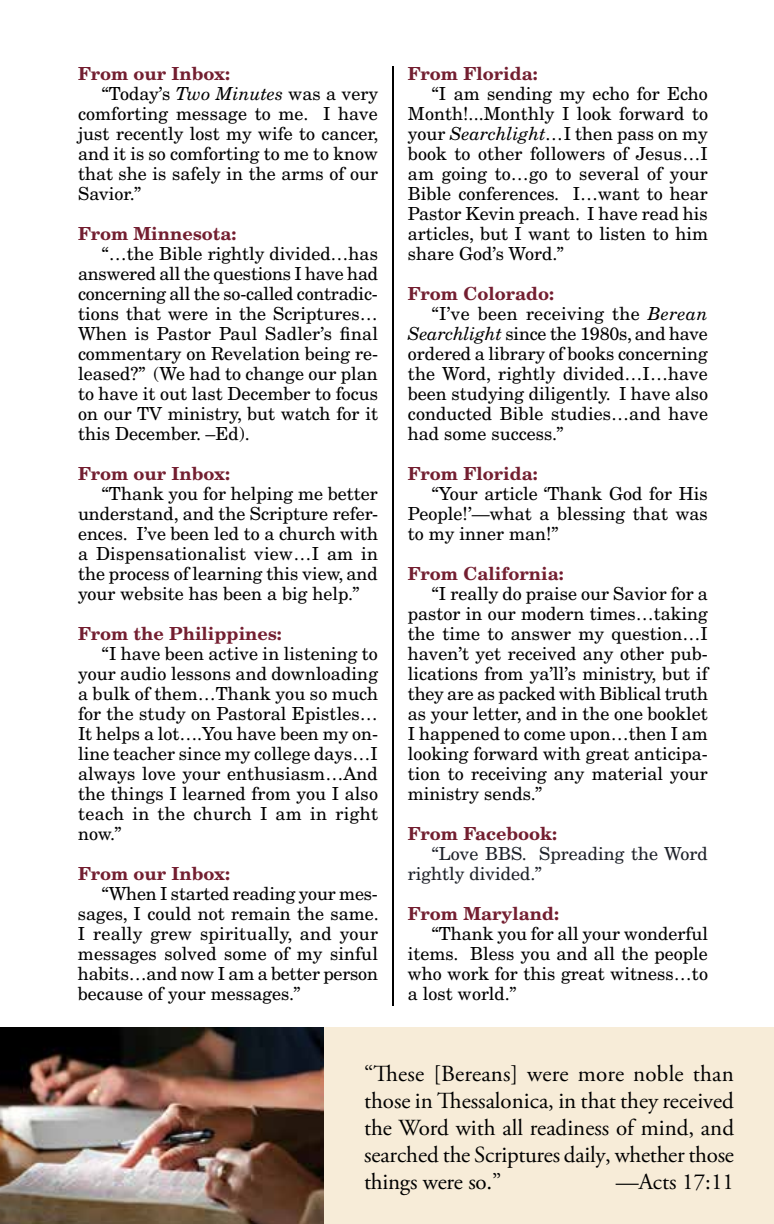
<style>
.page{position:relative;width:774px;height:1224px;background:#fff}
.page>*{position:absolute;margin:0;border:0;box-sizing:border-box;transform-origin:0 0}
.t1{font:23px/27px "Adobe Garamond Pro";letter-spacing:-.01em;color:#000;text-align:justify}
.t2{font:18px/20px "New Century Schlbk";color:#000;text-align:justify}
.t3{font:700 18px "New Century Schlbk";color:#731e30}
.t4{font:18px/20px "New Century Schlbk";color:#1d2129}
.t5{font:700 18px "New Century Schlbk";color:#721e2f}
.t6{font:18px "Helvetica";color:#000}
.s1{font-style:italic}
</style>
<div class="page">
<div style="left:0;top:1027px;width:774px;height:197px;background:#f7ecd8"></div>
<img style="left:0;top:1027px;width:324px;height:197px">
<hr style="left:392px;top:66px;width:2px;height:940px;background:#000">
<p class="t3" style="left:78px;top:63px;width:154px">From our Inbox:</p>
<p class="t2" style="left:102px;top:84px;width:278px">“Today’s <span class="s1">Two Minutes</span> was a very</p>
<p class="t2" style="left:78px;top:104px;width:301px">comforting message to me. I have</p>
<p class="t2" style="left:78px;top:124px;width:302px">just recently lost my wife to cancer,</p>
<p class="t2" style="left:78px;top:144px;width:302px">and it is so comforting to me to know</p>
<p class="t2" style="left:78px;top:164px;width:302px">that she is safely in the arms of our</p>
<p class="t2" style="left:78px;top:184px;width:65px">Savior.”</p>
<p class="t3" style="left:78px;top:223px;width:160px">From Minnesota:</p>
<p class="t2" style="left:78px;top:244px;width:302px;text-indent:24px">“…the Bible rightly divided…has answered all the questions I have had concerning all the so-called contradic&shy;tions that were in the Scriptures… When is Pastor Paul Sadler’s final commentary on Revelation being re&shy;leased?” (We had to change our plan to have it out last December to focus on our TV ministry, but watch for it this December. –Ed).</p>
<p class="t3" style="left:78px;top:463px;width:154px">From our Inbox:</p>
<p class="t2" style="left:78px;top:484px;width:302px;text-indent:24px">“Thank you for helping me better understand, and the Scripture refer&shy;ences. I’ve been led to a church with a Dispensationalist view…I am in the process of learning this view, and your website has been a big help.”</p>
<p class="t3" style="left:78px;top:623px;width:205px">From the Philippines:</p>
<p class="t2" style="left:78px;top:644px;width:302px;text-indent:24px">“I have been active in listening to your audio lessons and downloading a bulk of them…Thank you so much for the study on Pastoral Epistles… It helps a lot….You have been my on&shy;line teacher since my college days…I always love your enthusiasm…And the things I learned from you I also teach in the church I am in right now.”</p>
<p class="t3" style="left:78px;top:863px;width:154px">From our Inbox:</p>
<p class="t2" style="left:78px;top:884px;width:302px;text-indent:24px">“When I started reading your mes&shy;sages, I could not remain the same.<br>I really grew spiritually, and your messages solved some of my sinful habits…and now I am a better person because of your messages.”</p>
<p class="t3" style="left:408px;top:62px;width:131px">From Florida:</p>
<p class="t2" style="left:408px;top:84px;width:302px;text-indent:24px">“I am sending my echo for Echo Month!...Monthly I look forward to your <span class="s1">Searchlight…</span>I then pass on my book to other followers of Jesus…I am going to…go to several of your Bible conferences. I…want to hear Pastor Kevin preach. I have read his articles, but I want to listen to him share God’s Word.”</p>
<p class="t3" style="left:408px;top:282px;width:148px">From Colorado:</p>
<p class="t2" style="left:432px;top:304px;width:277px">“I’ve been receiving the <span class="s1">Berean</span></p>
<p class="t2" style="left:408px;top:324px;width:301px"><span class="s1">Searchlight</span> since the 1980s, and have</p>
<p class="t2" style="left:408px;top:344px;width:301px">ordered a library of books concerning</p>
<p class="t2" style="left:408px;top:364px;width:301px">the Word, rightly divided…I…have</p>
<p class="t2" style="left:408px;top:384px;width:302px">been studying diligently. I have also</p>
<p class="t2" style="left:408px;top:404px;width:302px">conducted Bible studies…and have</p>
<p class="t2" style="left:408px;top:424px;width:157px">had some success.”</p>
<p class="t3" style="left:408px;top:462px;width:131px">From Florida:</p>
<p class="t2" style="left:408px;top:484px;width:302px;text-indent:24px">“Your article ‘Thank God for His People!’—what a blessing that was to my inner man!”</p>
<p class="t3" style="left:408px;top:562px;width:157px">From California:</p>
<p class="t2" style="left:408px;top:584px;width:302px;text-indent:24px">“I really do praise our Savior for a pastor in our modern times…taking the time to answer my question…I haven’t yet received any other pub&shy;lications from ya’ll’s ministry, but if they are as packed with Biblical truth as your letter, and in the one booklet I happened to come upon…then I am looking forward with great anticipa&shy;tion to receiving any material your ministry sends.”</p>
<p class="t5" style="left:408px;top:822px;width:151px">From Facebook:</p>
<p class="t4" style="left:408px;top:844px;width:302px;text-indent:24px">“Love BBS. Spreading the Word rightly divided.”</p>
<p class="t3" style="left:408px;top:902px;width:153px">From Maryland:</p>
<p class="t2" style="left:408px;top:924px;width:302px;text-indent:24px">“Thank you for all your wonderful items. Bless you and all the people who work for this great witness…to a lost world.”</p>
<p class="t1" style="left:364px;top:1061px;width:372px">“These [Bereans] were more noble than those in Thessalonica, in that they received the Word with all readiness of mind, and searched the Scriptures daily, whether those things were so.”</p>
<p class="t6" style="left:688px;top:1157px;width:22px">27</p>
<p class="t1" style="left:616px;top:1169px;width:120px">—Acts 17:11</p>
</div>
